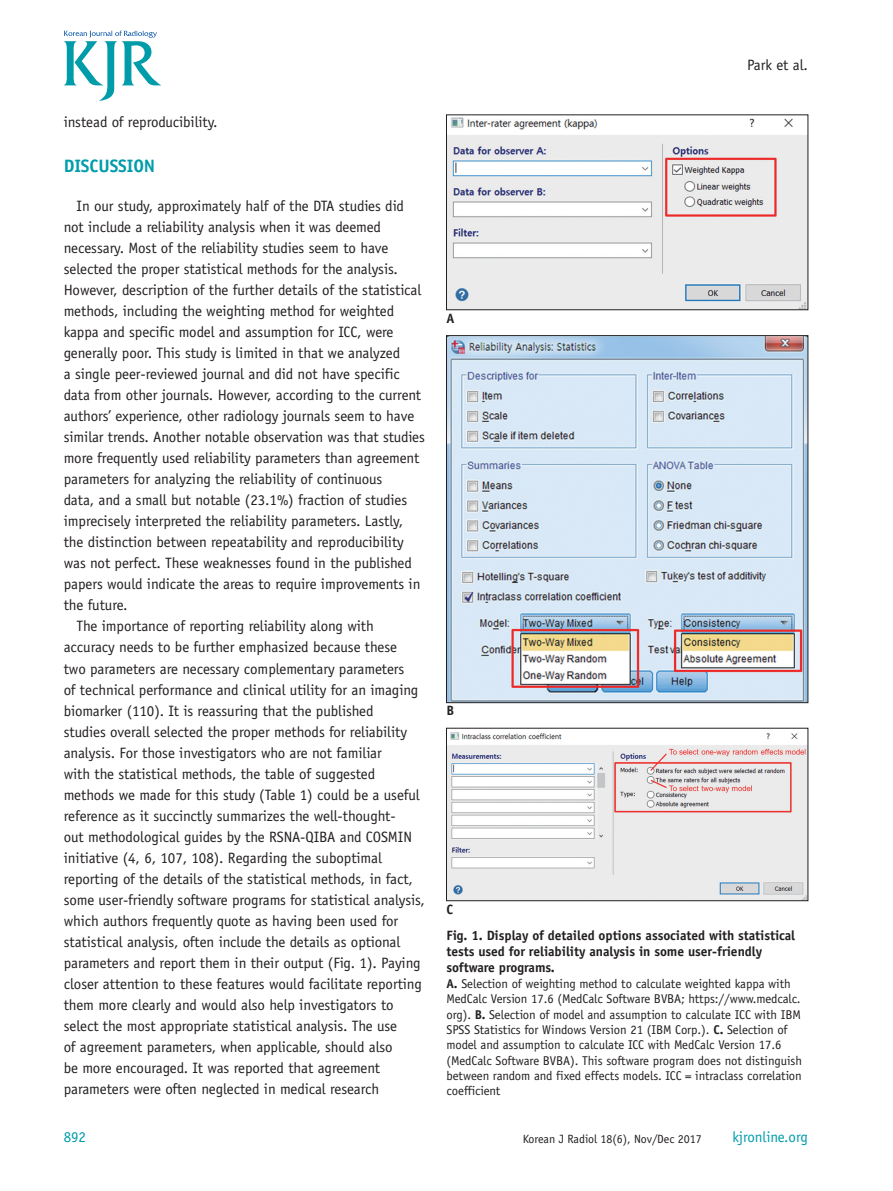
<style>
.page{position:relative;width:893px;height:1191px;background:#fff}
.page>*{position:absolute;margin:0;border:0;box-sizing:border-box;transform-origin:0 0}
.큰제목{font:700 18px "Officina Sans Std";letter-spacing:-.005em;color:#009caa}
.본문{font:15px/21px "Officina Sans Std";letter-spacing:-.005em;color:#231f20}
.t1{font:15px "Officina Sans Std";letter-spacing:-.005em;color:#009caa}
.그림제목{font:700 13.5px/16.2px "Officina Sans Std";letter-spacing:-.005em;color:#231f20}
.그림제목-2{font:12.75px/15.3px "Officina Sans Std";letter-spacing:-.005em;color:#231f20}
.t2{font:12px "Officina Sans Std";letter-spacing:-.005em;color:#231f20}
.s1{font-weight:700}
</style>
<div class="page">
<svg style="left:64px;top:31px;width:97px;height:70px"></svg>
<img style="left:448px;top:117px;width:358px;height:191px">
<div style="left:446px;top:115px;width:362px;height:195px;border:1px solid #231f20"></div>
<img style="left:448px;top:732px;width:358px;height:167px">
<div style="left:446px;top:728px;width:362px;height:173px;border:1px solid #231f20"></div>
<img style="left:448px;top:337px;width:358px;height:364px">
<div style="left:446px;top:335px;width:362px;height:368px;border:1px solid #231f20"></div>
<p class="본문" style="left:64px;top:112px;width:155px">instead of reproducibility.</p>
<p class="큰제목" style="left:64px;top:154px;width:93px">DISCUSSION</p>
<p class="본문" style="left:64px;top:196px;width:363px;text-indent:13px">In our study, approximately half of the DTA studies did not include a reliability analysis when it was deemed necessary. Most of the reliability studies seem to have selected the proper statistical methods for the analysis.<br>However, description of the further details of the statistical methods, including the weighting method for weighted kappa and specific model and assumption for ICC, were generally poor. This study is limited in that we analyzed<br>a single peer-reviewed journal and did not have specific data from other journals. However, according to the current authors’ experience, other radiology journals seem to have similar trends. Another notable observation was that studies more frequently used reliability parameters than agreement parameters for analyzing the reliability of continuous<br>data, and a small but notable (23.1%) fraction of studies imprecisely interpreted the reliability parameters. Lastly, the distinction between repeatability and reproducibility was not perfect. These weaknesses found in the published papers would indicate the areas to require improvements in the future.</p>
<p class="본문" style="left:64px;top:616px;width:363px;text-indent:13px">The importance of reporting reliability along with accuracy needs to be further emphasized because these<br>two parameters are necessary complementary parameters<br>of technical performance and clinical utility for an imaging biomarker (110). It is reassuring that the published<br>studies overall selected the proper methods for reliability analysis. For those investigators who are not familiar<br>with the statistical methods, the table of suggested methods we made for this study (Table 1) could be a useful reference as it succinctly summarizes the well-thought-<br>out methodological guides by the RSNA-QIBA and COSMIN initiative (4, 6, 107, 108). Regarding the suboptimal reporting of the details of the statistical methods, in fact, some user-friendly software programs for statistical analysis, which authors frequently quote as having been used for statistical analysis, often include the details as optional parameters and report them in their output (Fig. 1). Paying closer attention to these features would facilitate reporting them more clearly and would also help investigators to select the most appropriate statistical analysis. The use<br>of agreement parameters, when applicable, should also<br>be more encouraged. It was reported that agreement parameters were often neglected in medical research</p>
<p class="t1" style="left:64px;top:1128px;width:24px">892</p>
<p class="그림제목" style="left:446px;top:310px;width:10px">A</p>
<p class="그림제목" style="left:446px;top:702px;width:9px">B</p>
<p class="그림제목" style="left:446px;top:901px;width:8px">C</p>
<p class="본문" style="left:747px;top:54px;width:62px">Park et al.</p>
<p class="그림제목" style="left:446px;top:927px;width:350px">Fig. 1. Display of detailed options associated with statistical tests used for reliability analysis in some user-friendly software programs.</p>
<p class="그림제목-2" style="left:446px;top:976px;width:357px"><span class="s1">A.</span> Selection of weighting method to calculate weighted kappa with MedCalc Version 17.6 (MedCalc Software BVBA; https://www.medcalc. org). <span class="s1">B.</span> Selection of model and assumption to calculate ICC with IBM SPSS Statistics for Windows Version 21 (IBM Corp.). <span class="s1">C.</span> Selection of model and assumption to calculate ICC with MedCalc Version 17.6 (MedCalc Software BVBA). This software program does not distinguish between random and fixed effects models. ICC = intraclass correlation coefficient</p>
<p class="t2" style="left:523px;top:1132px;width:181px">Korean J Radiol 18(6), Nov/Dec 2017</p>
<p class="t1" style="left:732px;top:1128px;width:77px">kjronline.org</p>
</div>
